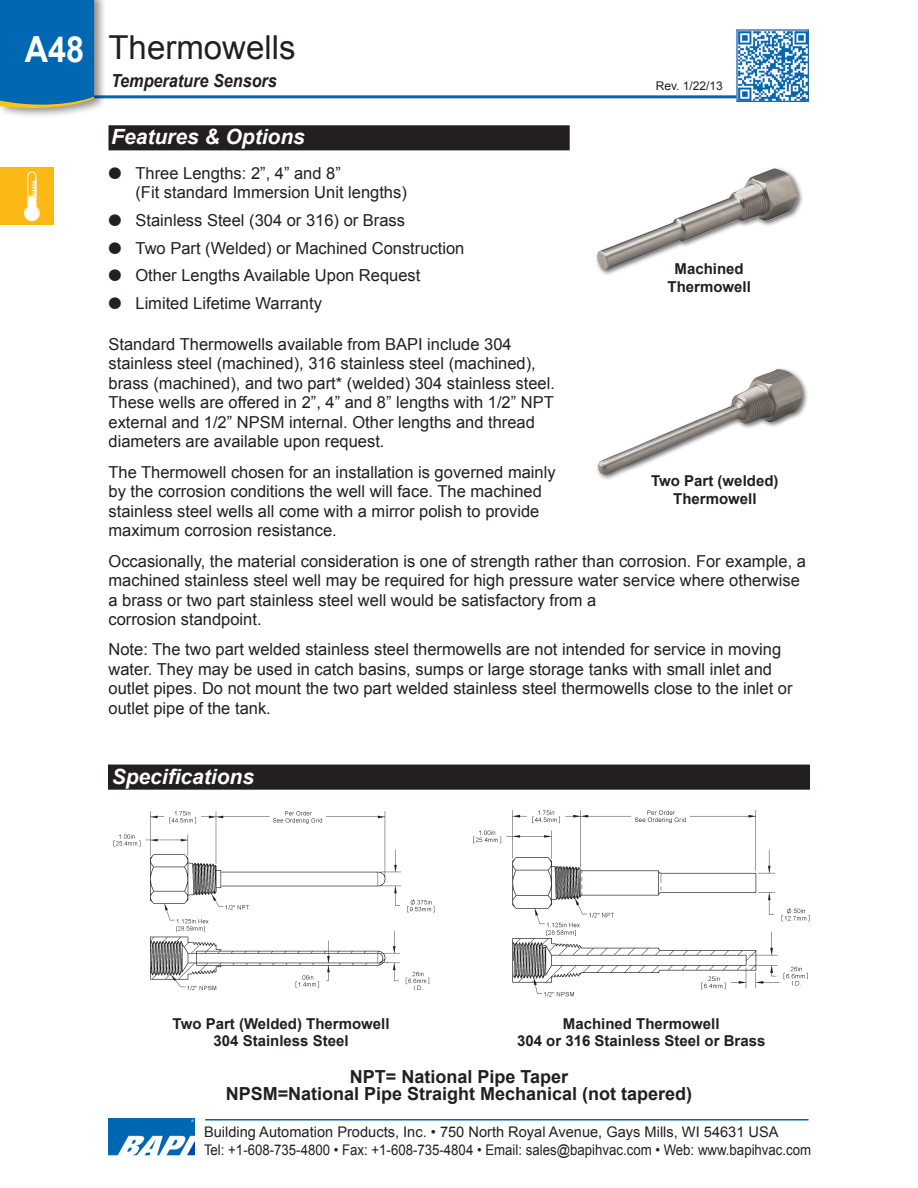
<style>
.page{position:relative;width:918px;height:1188px;background:#fff}
.page>*{position:absolute;margin:0;border:0;box-sizing:border-box;transform-origin:0 0}
.t1{font:700 36px "Arial";color:#fff;scale:.9 1}
.Sub_Section_Title{font:33px "Arial";color:#231f20}
.Subhead{font:italic 700 21px "Arial";color:#fff}
.t2{font:700 18px "Arial";color:#231f20}
.Section_Title{font:italic 700 18px "Arial";color:#231f20;scale:.9 1}
.definition{font:16.5px/19.5px "Arial";color:#231f20}
.Bullet_List{font:16.5px "Arial";color:#231f20}
.Body_text{font:16.5px "Arial";color:#231f20}
.Pict_Title{font:700 15px/18px "Arial";color:#231f20;text-align:center}
.t3{font:14.7px "Arial";color:#231f20;scale:.9 1}
.t4{font:14.7px "Arial";color:#231f20}
.Body_text-2{font:12px "Arial";color:#231f20}
</style>
<div class="page">
<hr style="left:14px;top:95px;width:722px;height:3px;background:#0067b2">
<div style="left:0;top:0;width:107px;height:119px;background:#231f20;opacity:.5"></div>
<svg style="left:0;top:0;width:94px;height:113px;background:#136fae"></svg>
<img style="left:738px;top:31px;width:69px;height:69px">
<div style="left:736px;top:29px;width:73px;height:73px;border:1px solid #2268af"></div>
<img style="left:108px;top:1119px;width:86px;height:37px">
<div style="left:0;top:167px;width:54px;height:57px;background:#fcb814"></div>
<svg style="left:24px;top:172px;width:16px;height:49px"></svg>
<hr style="left:205px;top:1119px;width:603px;height:1px;background:#0067b2">
<div style="left:109px;top:126px;width:460px;height:24px;background:#231f20"></div>
<div style="left:108px;top:125px;width:462px;height:25px;border:2px solid #231f20"></div>
<div style="left:595px;top:166px;width:209px;height:110px;background:#231f20;opacity:.65"></div>
<img style="left:675px;top:169px;width:99px;height:50px">
<div style="left:596px;top:366px;width:212px;height:114px;background:#231f20;opacity:.65"></div>
<img style="left:598px;top:369px;width:205px;height:106px">
<div style="left:109px;top:765px;width:700px;height:24px;background:#231f20"></div>
<div style="left:108px;top:765px;width:702px;height:25px;border:2px solid #231f20"></div>
<img style="left:473px;top:810px;width:337px;height:187px">
<img style="left:113px;top:811px;width:322px;height:180px">
<p class="t1" style="left:25px;top:25px;width:68px">A48</p>
<p class="Sub_Section_Title" style="left:108px;top:25px;width:189px">Thermowells</p>
<p class="Section_Title" style="left:111px;top:69px;width:186px">Temperature Sensors</p>
<p class="Subhead" style="left:111px;top:123px;width:195px">Features &amp; Options</p>
<p class="Bullet_List" style="left:108px;top:162px;width:234px">● Three Lengths: 2”, 4” and 8”</p>
<p class="Body_text" style="left:135px;top:182px;width:273px">(Fit standard Immersion Unit lengths)</p>
<p class="Bullet_List" style="left:108px;top:209px;width:298px">● Stainless Steel (304 or 316) or Brass</p>
<p class="Bullet_List" style="left:108px;top:237px;width:357px">● Two Part (Welded) or Machined Construction</p>
<p class="Bullet_List" style="left:108px;top:265px;width:313px">● Other Lengths Available Upon Request</p>
<p class="Bullet_List" style="left:108px;top:292px;width:215px">● Limited Lifetime Warranty</p>
<p class="definition" style="left:108px;top:335px;width:448px">Standard Thermowells available from BAPI include 304 stainless steel (machined), 316 stainless steel (machined), brass (machined), and two part* (welded) 304 stainless steel.<br>These wells are offered in 2”, 4” and 8” lengths with 1/2” NPT external and 1/2” NPSM internal. Other lengths and thread diameters are available upon request.</p>
<p class="definition" style="left:108px;top:462px;width:449px">The Thermowell chosen for an installation is governed mainly by the corrosion conditions the well will face. The machined stainless steel wells all come with a mirror polish to provide maximum corrosion resistance.</p>
<p class="definition" style="left:108px;top:551px;width:699px">Occasionally, the material consideration is one of strength rather than corrosion. For example, a machined stainless steel well may be required for high pressure water service where otherwise a brass or two part stainless steel well would be satisfactory from a<br>corrosion standpoint.</p>
<p class="definition" style="left:108px;top:640px;width:686px">Note: The two part welded stainless steel thermowells are not intended for service in moving water. They may be used in catch basins, sumps or large storage tanks with small inlet and outlet pipes. Do not mount the two part welded stainless steel thermowells close to the inlet or outlet pipe of the tank.</p>
<p class="Body_text-2" style="left:656px;top:78px;width:69px">Rev. 1/22/13</p>
<p class="Pict_Title" style="left:668px;top:261px;width:85px">Machined<br>Thermowell</p>
<p class="Pict_Title" style="left:651px;top:473px;width:129px">Two Part (welded)<br>Thermowell</p>
<p class="Subhead" style="left:112px;top:763px;width:144px">Specifications</p>
<p class="Pict_Title" style="left:173px;top:1016px;width:218px">Two Part (Welded) Thermowell</p>
<p class="Pict_Title" style="left:214px;top:1032px;width:137px">304 Stainless Steel</p>
<p class="Pict_Title" style="left:563px;top:1016px;width:158px">Machined Thermowell</p>
<p class="Pict_Title" style="left:517px;top:1032px;width:250px">304 or 316 Stainless Steel or Brass</p>
<p class="t2" style="left:350px;top:1065px;width:220px">NPT= National Pipe Taper</p>
<p class="t2" style="left:226px;top:1082px;width:468px">NPSM=National Pipe Straight Mechanical (not tapered)</p>
<p class="t4" style="left:204px;top:1123px;width:576px">Building Automation Products, Inc. • 750 North Royal Avenue, Gays Mills, WI 54631 USA</p>
<p class="t3" style="left:204px;top:1140px;width:676px">Tel: +1-608-735-4800 • Fax: +1-608-735-4804 • Email: sales@bapihvac.com • Web: www.bapihvac.com</p>
</div>
